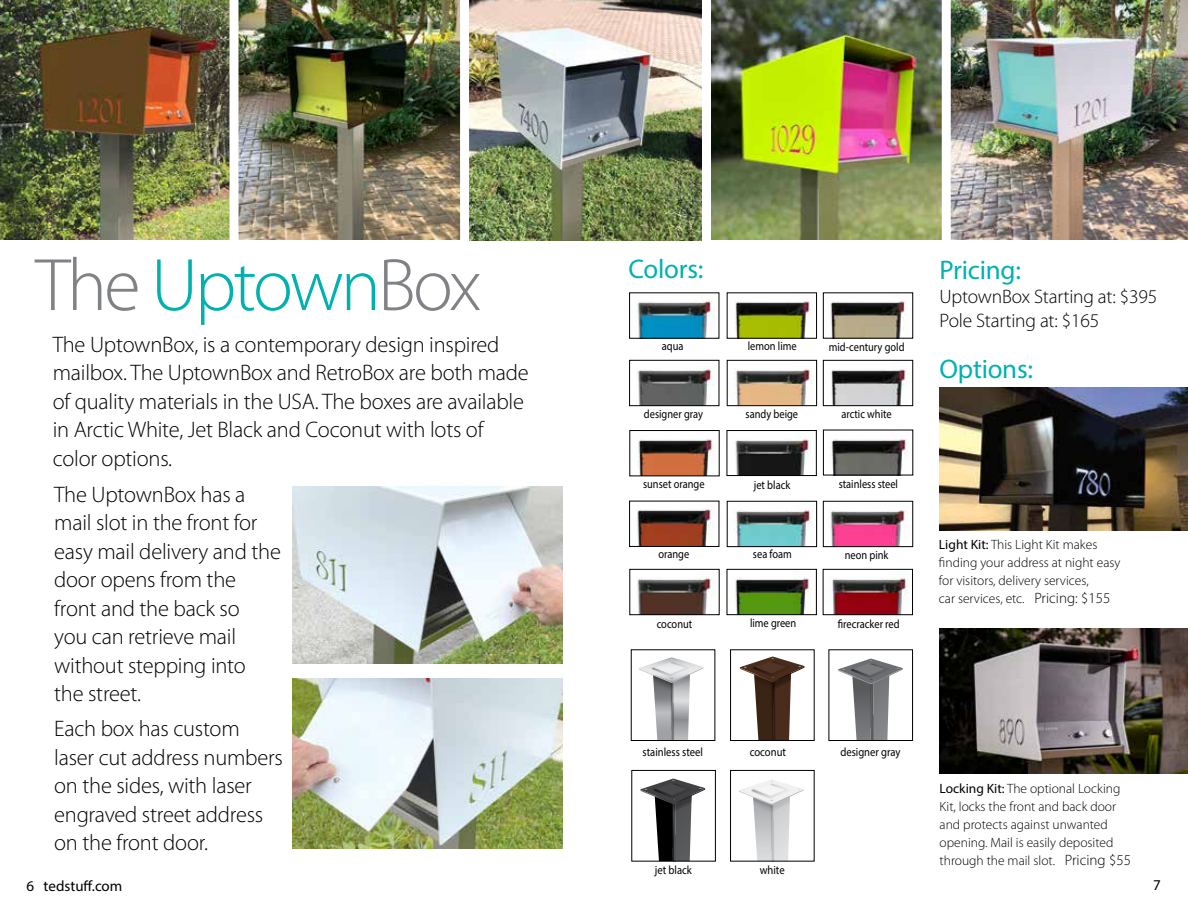
<style>
.page{position:relative;width:1188px;height:918px;background:#fff}
.page>*{position:absolute;margin:0;border:0;box-sizing:border-box;transform-origin:0 0}
.t1{font:300 75px "Myriad Pro";letter-spacing:-.04em;color:#808285}
.t2{font:27px "Myriad Pro";letter-spacing:-.01em;color:#00b1b0}
.t3{font:300 22.5px/28.5px "Myriad Pro";letter-spacing:-.01em;color:#000}
.t4{font:300 19.5px/24px "Myriad Pro";letter-spacing:-.01em;color:#000}
.t5{font:15px "Myriad Pro";color:#000}
.t6{font:300 13.5px/18px "Myriad Pro";color:#000}
.t7{font:12px "Myriad Pro";color:#000;scale:.87 1}
.t8{font:12px "Myriad Pro";color:#000;scale:.89 1}
.s1{color:#00b1b0}
.s2{font-weight:400}
.s3{font-size:15px}
</style>
<div class="page">
<img style="left:238px;top:0;width:340px;height:240px">
<img style="left:0;top:0;width:229px;height:240px">
<img style="left:293px;top:486px;width:270px;height:178px">
<img style="left:293px;top:679px;width:270px;height:169px">
<div style="left:460px;top:0;width:9px;height:252px;background:#fff"></div>
<img style="left:711px;top:0;width:231px;height:240px">
<img style="left:951px;top:0;width:237px;height:240px">
<img style="left:940px;top:388px;width:248px;height:143px">
<img style="left:939px;top:629px;width:249px;height:145px">
<img style="left:578px;top:0;width:124px;height:240px">
<img style="left:633px;top:300px;width:82px;height:36px">
<img style="left:830px;top:301px;width:78px;height:35px">
<div style="left:823px;top:293px;width:90px;height:45px;border:1px solid #000"></div>
<img style="left:729px;top:368px;width:84px;height:36px">
<div style="left:727px;top:360px;width:90px;height:46px;border:1px solid #000"></div>
<img style="left:735px;top:577px;width:77px;height:36px">
<div style="left:727px;top:569px;width:90px;height:46px;border:1px solid #000"></div>
<img style="left:831px;top:438px;width:77px;height:35px">
<div style="left:823px;top:430px;width:90px;height:45px;border:1px solid #000"></div>
<img style="left:638px;top:438px;width:76px;height:36px">
<div style="left:630px;top:430px;width:89px;height:46px;border:1px solid #000"></div>
<img style="left:826px;top:571px;width:83px;height:42px">
<div style="left:823px;top:569px;width:90px;height:46px;border:1px solid #000"></div>
<img style="left:733px;top:503px;width:80px;height:42px">
<div style="left:727px;top:501px;width:90px;height:46px;border:1px solid #000"></div>
<img style="left:637px;top:368px;width:77px;height:36px">
<div style="left:629px;top:360px;width:90px;height:46px;border:1px solid #000"></div>
<img style="left:735px;top:301px;width:76px;height:35px">
<img style="left:735px;top:438px;width:77px;height:36px">
<div style="left:727px;top:430px;width:90px;height:46px;border:1px solid #000"></div>
<img style="left:831px;top:368px;width:78px;height:36px">
<div style="left:823px;top:360px;width:90px;height:46px;border:1px solid #000"></div>
<img style="left:637px;top:509px;width:75px;height:36px">
<div style="left:629px;top:501px;width:90px;height:46px;border:1px solid #000"></div>
<img style="left:637px;top:578px;width:77px;height:35px">
<div style="left:630px;top:569px;width:89px;height:46px;border:1px solid #000"></div>
<img style="left:830px;top:510px;width:78px;height:35px">
<div style="left:823px;top:501px;width:90px;height:46px;border:1px solid #000"></div>
<svg style="left:740px;top:657px;width:65px;height:82px"></svg>
<div style="left:730px;top:650px;width:84px;height:91px;border:1px solid #000"></div>
<svg style="left:853px;top:694px;width:36px;height:45px"></svg>
<img style="left:838px;top:658px;width:65px;height:36px">
<div style="left:829px;top:650px;width:84px;height:91px;border:1px solid #000"></div>
<svg style="left:754px;top:815px;width:36px;height:44px"></svg>
<img style="left:739px;top:780px;width:65px;height:35px">
<div style="left:730px;top:770px;width:84px;height:91px;border:1px solid #000"></div>
<svg style="left:640px;top:779px;width:65px;height:80px"></svg>
<div style="left:632px;top:770px;width:84px;height:91px;border:1px solid #000"></div>
<svg style="left:654px;top:693px;width:36px;height:46px"></svg>
<img style="left:639px;top:657px;width:65px;height:36px">
<h1 class="t1" style="left:35px;top:240px;width:448px">The <span class="s1">Uptown</span>Box</h1>
<p class="t3" style="left:53px;top:330px;width:478px">The UptownBox, is a contemporary design inspired mailbox. The UptownBox and RetroBox are both made of quality materials in the USA. The boxes are available in Arctic White, Jet Black and Coconut with lots of color options.</p>
<p class="t3" style="left:54px;top:480px;width:228px">The UptownBox has a mail slot in the front for easy mail delivery and the door opens from the front and the back so<br>you can retrieve mail without stepping into<br>the street.</p>
<p class="t3" style="left:54px;top:714px;width:230px">Each box has custom laser cut address numbers on the sides, with laser engraved street address on the front door.</p>
<p class="t5" style="left:26px;top:876px;width:97px">6 tedstuff.com</p>
<p class="t2" style="left:629px;top:253px;width:76px">Colors:</p>
<p class="t7" style="left:662px;top:339px;width:26px">aqua</p>
<p class="t7" style="left:748px;top:339px;width:58px">lemon lime</p>
<p class="t7" style="left:829px;top:340px;width:89px">mid-century gold</p>
<p class="t7" style="left:644px;top:407px;width:69px">designer gray</p>
<p class="t7" style="left:746px;top:407px;width:62px">sandy beige</p>
<p class="t7" style="left:841px;top:407px;width:59px">arctic white</p>
<p class="t7" style="left:643px;top:476px;width:72px">sunset orange</p>
<p class="t7" style="left:754px;top:477px;width:43px">jet black</p>
<p class="t7" style="left:839px;top:476px;width:70px">stainless steel</p>
<p class="t7" style="left:753px;top:546px;width:46px">sea foam</p>
<p class="t7" style="left:658px;top:547px;width:37px">orange</p>
<p class="t7" style="left:845px;top:547px;width:52px">neon pink</p>
<p class="t7" style="left:657px;top:616px;width:42px">coconut</p>
<p class="t7" style="left:750px;top:615px;width:55px">lime green</p>
<p class="t7" style="left:838px;top:616px;width:73px">firecracker red</p>
<p class="t2" style="left:940px;top:253px;width:83px">Pricing:</p>
<p class="t4" style="left:940px;top:284px;width:219px">UptownBox Starting at: $395<br>Pole Starting at: $165</p>
<p class="t2" style="left:940px;top:352px;width:95px">Options:</p>
<p class="t6" style="left:939px;top:536px;width:183px"><span class="s2">Light Kit:</span> This Light Kit makes finding your address at night easy for visitors, delivery services,<br>car services, etc. <span class="s3">Pricing: $155</span></p>
<p class="t8" style="left:643px;top:744px;width:70px">stainless steel</p>
<p class="t8" style="left:750px;top:744px;width:42px">coconut</p>
<p class="t8" style="left:840px;top:744px;width:69px">designer gray</p>
<p class="t8" style="left:655px;top:863px;width:43px">jet black</p>
<p class="t8" style="left:760px;top:863px;width:30px">white</p>
<p class="t6" style="left:940px;top:779px;width:193px"><span class="s2">Locking Kit:</span> The optional Locking Kit, locks the front and back door and protects against unwanted opening. Mail is easily deposited through the mail slot. <span class="s3">Pricing $55</span></p>
<p class="t5" style="left:1153px;top:876px;width:9px">7</p>
</div>
